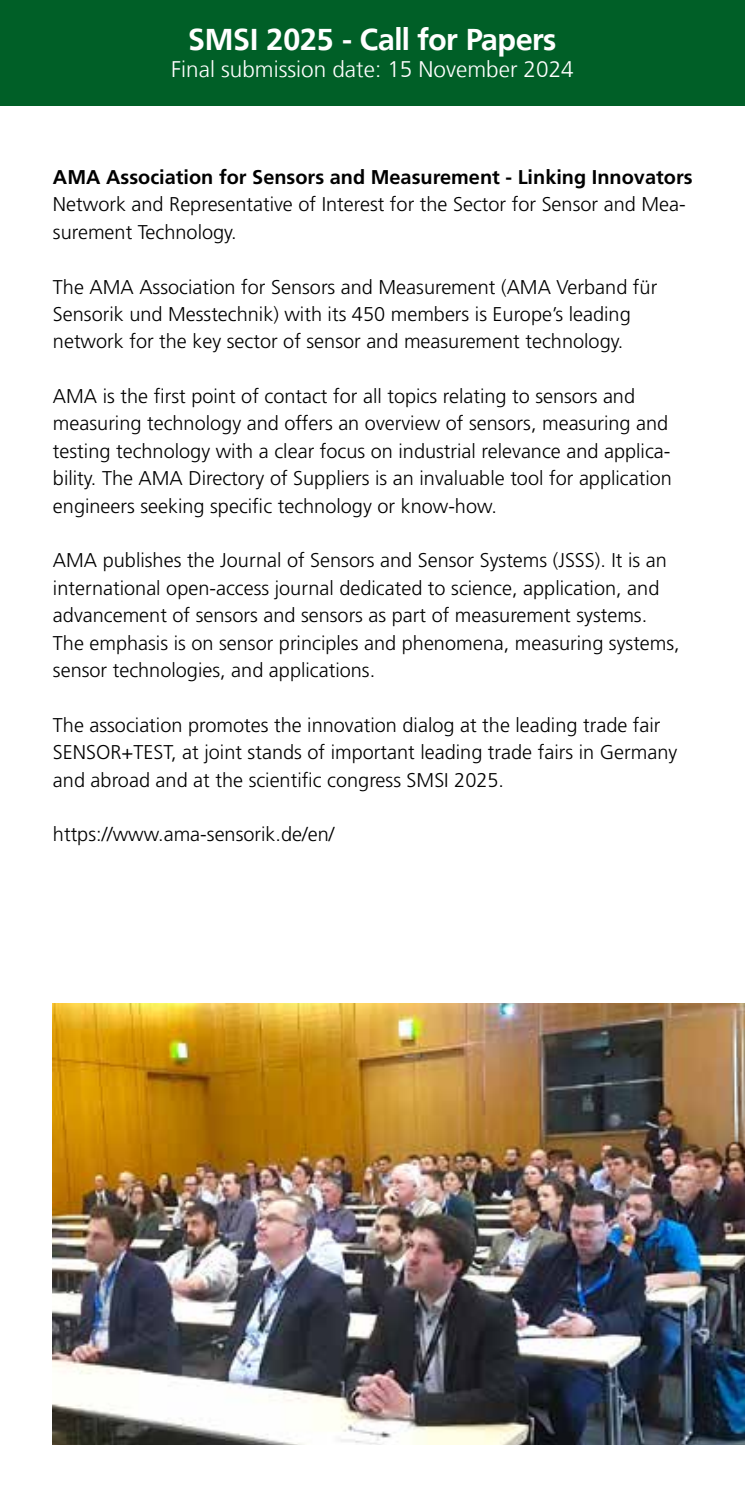
<style>
.page{position:relative;width:745px;height:1489px;background:#fff}
.page>*{position:absolute;margin:0;border:0;box-sizing:border-box;transform-origin:0 0}
.t1{font:700 30px "Frutiger BSK";color:#fff}
.t2{font:300 22.5px "Frutiger LT";color:#fff}
.t3{font:300 20px/27.2px "Frutiger LT Std";color:#000}
.t4{font:700 20px "Frutiger LT Std";color:#000}
</style>
<div class="page">
<div style="left:4px;top:0;width:740px;height:105px;background:#005f27"></div>
<hr style="left:0;top:0;width:4px;height:105px;background:#005f27">
<img style="left:53px;top:1003px;width:691px;height:441px">
<h1 class="t1" style="left:189px;top:21px;width:368px">SMSI 2025 - Call for Papers</h1>
<p class="t2" style="left:171px;top:56px;width:404px">Final submission date: 15 November 2024</p>
<p class="t4" style="left:53px;top:165px;width:640px">AMA Association for Sensors and Measurement - Linking Innovators</p>
<p class="t3" style="left:53px;top:191px;width:633px">Network and Representative of Interest for the Sector for Sensor and Mea&shy;surement Technology.</p>
<p class="t3" style="left:53px;top:273px;width:605px">The AMA Association for Sensors and Measurement (AMA Verband für<br>Sensorik und Messtechnik) with its 450 members is Europe’s leading network for the key sector of sensor and measurement technology.</p>
<p class="t3" style="left:53px;top:383px;width:620px">AMA is the first point of contact for all topics relating to sensors and measuring technology and offers an overview of sensors, measuring and testing technology with a clear focus on industrial relevance and applica&shy;bility. The AMA Directory of Suppliers is an invaluable tool for application engineers seeking specific technology or know-how.</p>
<p class="t3" style="left:53px;top:547px;width:628px">AMA publishes the Journal of Sensors and Sensor Systems (JSSS). It is an international open-access journal dedicated to science, application, and advancement of sensors and sensors as part of measurement systems.<br>The emphasis is on sensor principles and phenomena, measuring systems, sensor technologies, and applications.</p>
<p class="t3" style="left:53px;top:711px;width:625px">The association promotes the innovation dialog at the leading trade fair<br>SENSOR+TEST, at joint stands of important leading trade fairs in Germany and abroad and at the scientific congress SMSI 2025.</p>
<p class="t3" style="left:53px;top:821px;width:282px">https://www.ama-sensorik.de/en/</p>
</div>
